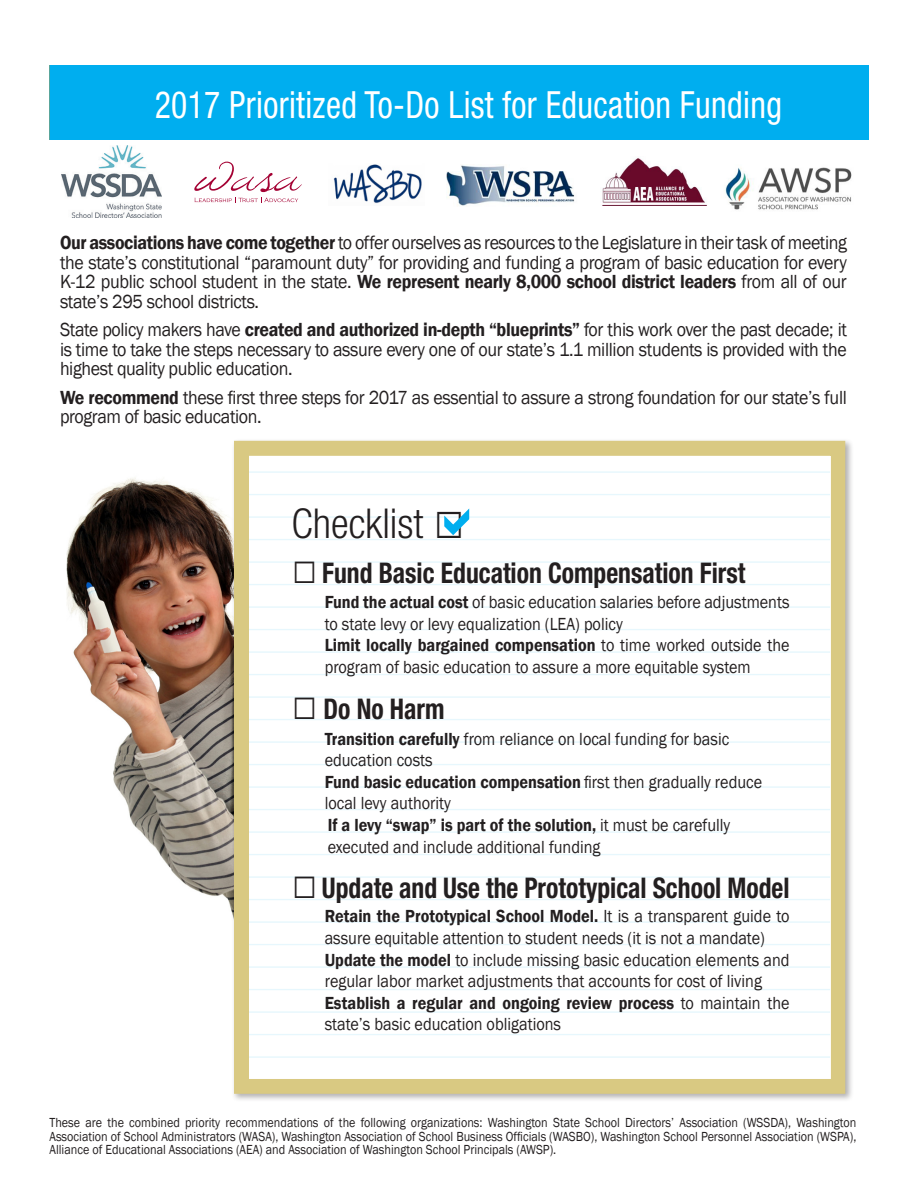
<style>
.page{position:relative;width:918px;height:1188px;background:#fff}
.page>*{position:absolute;margin:0;border:0;box-sizing:border-box;transform-origin:0 0}
.t1{font:300 condensed 41.25px "Helvetica Neue LT Std";color:#231f20}
.t2{font:condensed 37.5px "Helvetica Neue LT Std";letter-spacing:.01em;color:#fff;scale:.9 1}
.t3{font:700 condensed 28.5px "Helvetica Neue LT Std";color:#231f20;scale:.9 1}
.t4{font:19.5px/19.5px "Franklin Gothic";letter-spacing:-.02em;color:#231f20;text-align:justify;scale:.92 1}
.t5{font:18px/21.6px "Franklin Gothic";color:#231f20;scale:.9 1}
.t6{font:13.5px/13.5px "Franklin Gothic";color:#231f20;text-align:justify;scale:.9 1}
.s1{font-weight:600}
</style>
<div class="page">
<div style="left:50px;top:65px;width:819px;height:74px;background:#00aeef"></div>
<img style="left:725px;top:167px;width:127px;height:43px">
<svg style="left:194px;top:162px;width:108px;height:30px"></svg>
<svg style="left:195px;top:198px;width:103px;height:5px"></svg>
<img style="left:333px;top:164px;width:89px;height:40px">
<img style="left:447px;top:165px;width:128px;height:41px">
<img style="left:62px;top:146px;width:100px;height:71px">
<img style="left:66px;top:478px;width:165px;height:431px">
<div style="left:231px;top:438px;width:623px;height:664px;background:#231f20;opacity:.35"></div>
<div style="left:234px;top:441px;width:611px;height:653px;border:15px solid #d9c982"></div>
<div style="left:249px;top:456px;width:581px;height:623px;background:#fff"></div>
<img style="left:602px;top:158px;width:105px;height:48px">
<svg style="left:295px;top:561px;width:19px;height:2px"></svg>
<svg style="left:295px;top:697px;width:19px;height:1px"></svg>
<svg style="left:295px;top:876px;width:19px;height:2px"></svg>
<svg style="left:437px;top:516px;width:32px;height:2px"></svg>
<h2 class="t2" style="left:155px;top:83px;width:699px">2017 Prioritized To-Do List for Education Funding</h2>
<p class="t4" style="left:60px;top:233px;width:857px"><span class="s1">Our associations have come together</span> to offer ourselves as resources to the Legislature in their task of meeting the state’s constitutional “paramount duty” for providing and funding a program of basic education for every K-12 public school student in the state. <span class="s1">We represent nearly 8,000 school district leaders</span> from all of our state’s 295 school districts.</p>
<p class="t4" style="left:60px;top:320px;width:857px">State policy makers have <span class="s1">created and authorized in-depth “blueprints”</span> for this work over the past decade; it is time to take the steps necessary to assure every one of our state’s 1.1 million students is provided with the highest quality public education.</p>
<p class="t4" style="left:60px;top:388px;width:857px"><span class="s1">We recommend</span> these first three steps for 2017 as essential to assure a strong foundation for our state’s full program of basic education.</p>
<h1 class="t1" style="left:292px;top:500px;width:133px">Checklist</h1>
<h3 class="t3" style="left:322px;top:555px;width:472px">Fund Basic Education Compensation First</h3>
<p class="t5" style="left:325px;top:592px;width:518px"><span class="s1">Fund the actual cost</span> of basic education salaries before adjustments to state levy or levy equalization (LEA) policy<br><span class="s1">Limit locally bargained compensation</span> to time worked outside the program of basic education to assure a more equitable system</p>
<h3 class="t3" style="left:324px;top:692px;width:136px">Do No Harm</h3>
<p class="t5" style="left:325px;top:728px;width:488px"><span class="s1">Transition carefully</span> from reliance on local funding for basic education costs<br><span class="s1">Fund basic education compensation</span> first then gradually reduce local levy authority<br><span class="s1">If a levy “swap” is part of the solution,</span> it must be carefully executed and include additional funding</p>
<h3 class="t3" style="left:322px;top:871px;width:521px">Update and Use the Prototypical School Model</h3>
<p class="t5" style="left:325px;top:906px;width:518px"><span class="s1">Retain the Prototypical School Model.</span> It is a transparent guide to assure equitable attention to student needs (it is not a mandate)<br><span class="s1">Update the model</span> to include missing basic education elements and regular labor market adjustments that accounts for cost of living <span class="s1">Establish a regular and ongoing review process</span> to maintain the state’s basic education obligations</p>
<p class="t6" style="left:50px;top:1117px;width:898px">These are the combined priority recommendations of the following organizations: Washington State School Directors’ Association (WSSDA), Washington Association of School Administrators (WASA), Washington Association of School Business Officials (WASBO), Washington School Personnel Association (WSPA), Alliance of Educational Associations (AEA) and Association of Washington School Principals (AWSP).</p>
</div>
